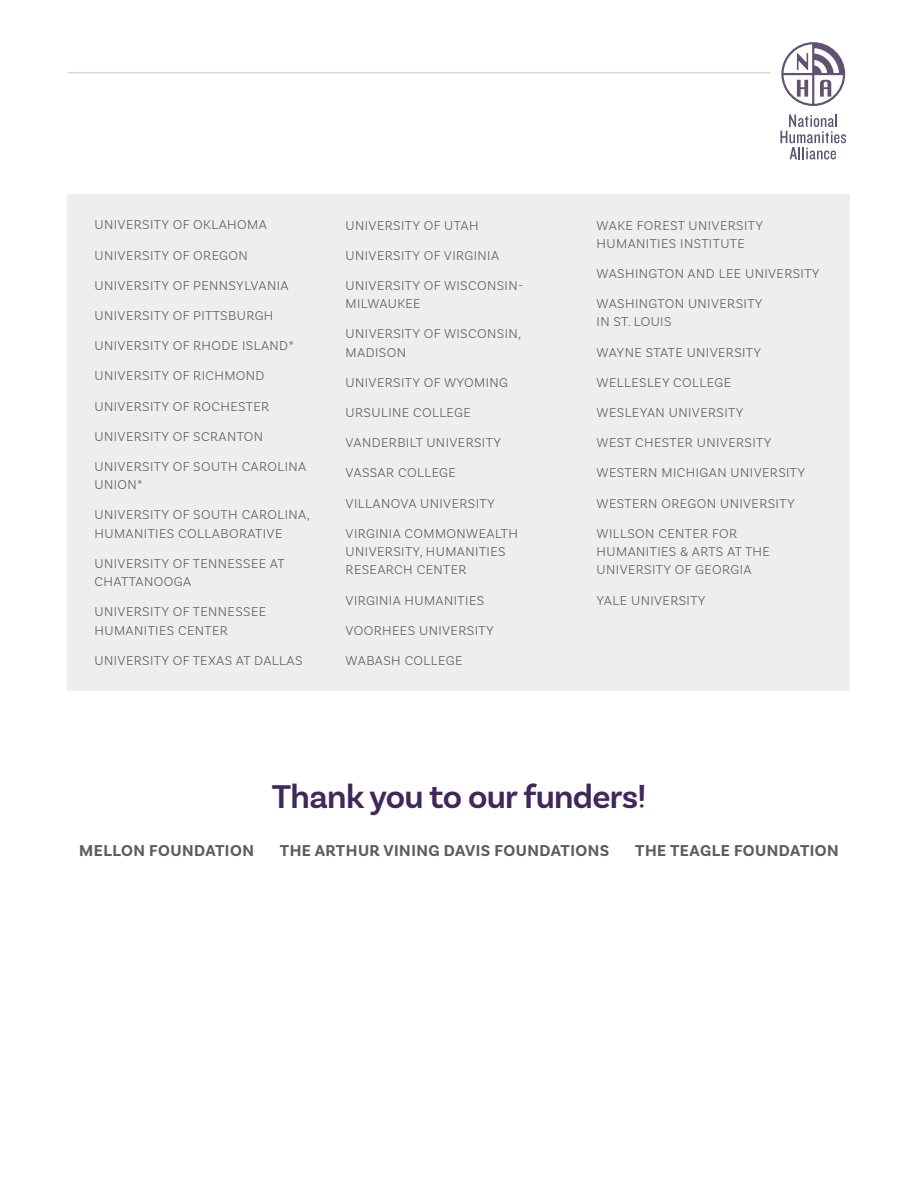
<style>
.page{position:relative;width:918px;height:1188px;background:#fff}
.page>*{position:absolute;margin:0;border:0;box-sizing:border-box;transform-origin:0 0}
.t1{font:600 34.5px "Basic Sans";letter-spacing:-.02em;color:#41285b}
.t2{font:700 16.5px "Basic Sans";letter-spacing:.03em;color:#5c5c5f}
.t3{font:300 13.5px/18.3px "Basic Sans";letter-spacing:.03em;color:#5c5c5f}
</style>
<div class="page">
<div style="left:68px;top:194px;width:782px;height:496px;background:#edefee"></div>
<svg style="left:781px;top:42px;width:64px;height:64px"></svg>
<svg style="left:780px;top:115px;width:66px;height:44px"></svg>
<hr style="left:68px;top:72px;width:703px;height:1px;background:#d7d8da">
<p class="t3" style="left:95px;top:217px;width:174px">UNIVERSITY OF OKLAHOMA</p>
<p class="t3" style="left:95px;top:247px;width:155px">UNIVERSITY OF OREGON</p>
<p class="t3" style="left:95px;top:277px;width:196px">UNIVERSITY OF PENNSYLVANIA</p>
<p class="t3" style="left:95px;top:308px;width:180px">UNIVERSITY OF PITTSBURGH</p>
<p class="t3" style="left:95px;top:338px;width:201px">UNIVERSITY OF RHODE ISLAND*</p>
<p class="t3" style="left:95px;top:368px;width:171px">UNIVERSITY OF RICHMOND</p>
<p class="t3" style="left:95px;top:398px;width:176px">UNIVERSITY OF ROCHESTER</p>
<p class="t3" style="left:95px;top:428px;width:170px">UNIVERSITY OF SCRANTON</p>
<p class="t3" style="left:95px;top:458px;width:213px">UNIVERSITY OF SOUTH CAROLINA<br>UNION*</p>
<p class="t3" style="left:95px;top:507px;width:217px">UNIVERSITY OF SOUTH CAROLINA,<br>HUMANITIES COLLABORATIVE</p>
<p class="t3" style="left:95px;top:555px;width:192px">UNIVERSITY OF TENNESSEE AT<br>CHATTANOOGA</p>
<p class="t3" style="left:95px;top:604px;width:173px">UNIVERSITY OF TENNESSEE<br>HUMANITIES CENTER</p>
<p class="t3" style="left:95px;top:652px;width:210px">UNIVERSITY OF TEXAS AT DALLAS</p>
<p class="t3" style="left:346px;top:217px;width:135px">UNIVERSITY OF UTAH</p>
<p class="t3" style="left:346px;top:247px;width:155px">UNIVERSITY OF VIRGINIA</p>
<p class="t3" style="left:346px;top:277px;width:179px">UNIVERSITY OF WISCONSIN-<br>MILWAUKEE</p>
<p class="t3" style="left:346px;top:326px;width:177px">UNIVERSITY OF WISCONSIN,<br>MADISON</p>
<p class="t3" style="left:346px;top:374px;width:164px">UNIVERSITY OF WYOMING</p>
<p class="t3" style="left:346px;top:405px;width:127px">URSULINE COLLEGE</p>
<p class="t3" style="left:346px;top:435px;width:157px">VANDERBILT UNIVERSITY</p>
<p class="t3" style="left:346px;top:465px;width:112px">VASSAR COLLEGE</p>
<p class="t3" style="left:346px;top:495px;width:151px">VILLANOVA UNIVERSITY</p>
<p class="t3" style="left:346px;top:525px;width:174px">VIRGINIA COMMONWEALTH<br>UNIVERSITY, HUMANITIES<br>RESEARCH CENTER</p>
<p class="t3" style="left:346px;top:592px;width:140px">VIRGINIA HUMANITIES</p>
<p class="t3" style="left:346px;top:622px;width:150px">VOORHEES UNIVERSITY</p>
<p class="t3" style="left:346px;top:652px;width:118px">WABASH COLLEGE</p>
<p class="t3" style="left:597px;top:217px;width:168px">WAKE FOREST UNIVERSITY<br>HUMANITIES INSTITUTE</p>
<p class="t3" style="left:597px;top:266px;width:225px">WASHINGTON AND LEE UNIVERSITY</p>
<p class="t3" style="left:597px;top:296px;width:168px">WASHINGTON UNIVERSITY<br>IN ST. LOUIS</p>
<p class="t3" style="left:597px;top:344px;width:166px">WAYNE STATE UNIVERSITY</p>
<p class="t3" style="left:597px;top:374px;width:136px">WELLESLEY COLLEGE</p>
<p class="t3" style="left:597px;top:405px;width:148px">WESLEYAN UNIVERSITY</p>
<p class="t3" style="left:597px;top:435px;width:176px">WEST CHESTER UNIVERSITY</p>
<p class="t3" style="left:597px;top:465px;width:210px">WESTERN MICHIGAN UNIVERSITY</p>
<p class="t3" style="left:597px;top:495px;width:200px">WESTERN OREGON UNIVERSITY</p>
<p class="t3" style="left:597px;top:525px;width:175px">WILLSON CENTER FOR<br>HUMANITIES &amp; ARTS AT THE<br>UNIVERSITY OF GEORGIA</p>
<p class="t3" style="left:597px;top:592px;width:111px">YALE UNIVERSITY</p>
<h1 class="t1" style="left:272px;top:773px;width:376px">Thank you to our funders!</h1>
<p class="t2" style="left:79px;top:839px;width:176px">MELLON FOUNDATION</p>
<p class="t2" style="left:280px;top:839px;width:331px">THE ARTHUR VINING DAVIS FOUNDATIONS</p>
<p class="t2" style="left:635px;top:839px;width:205px">THE TEAGLE FOUNDATION</p>
</div>
